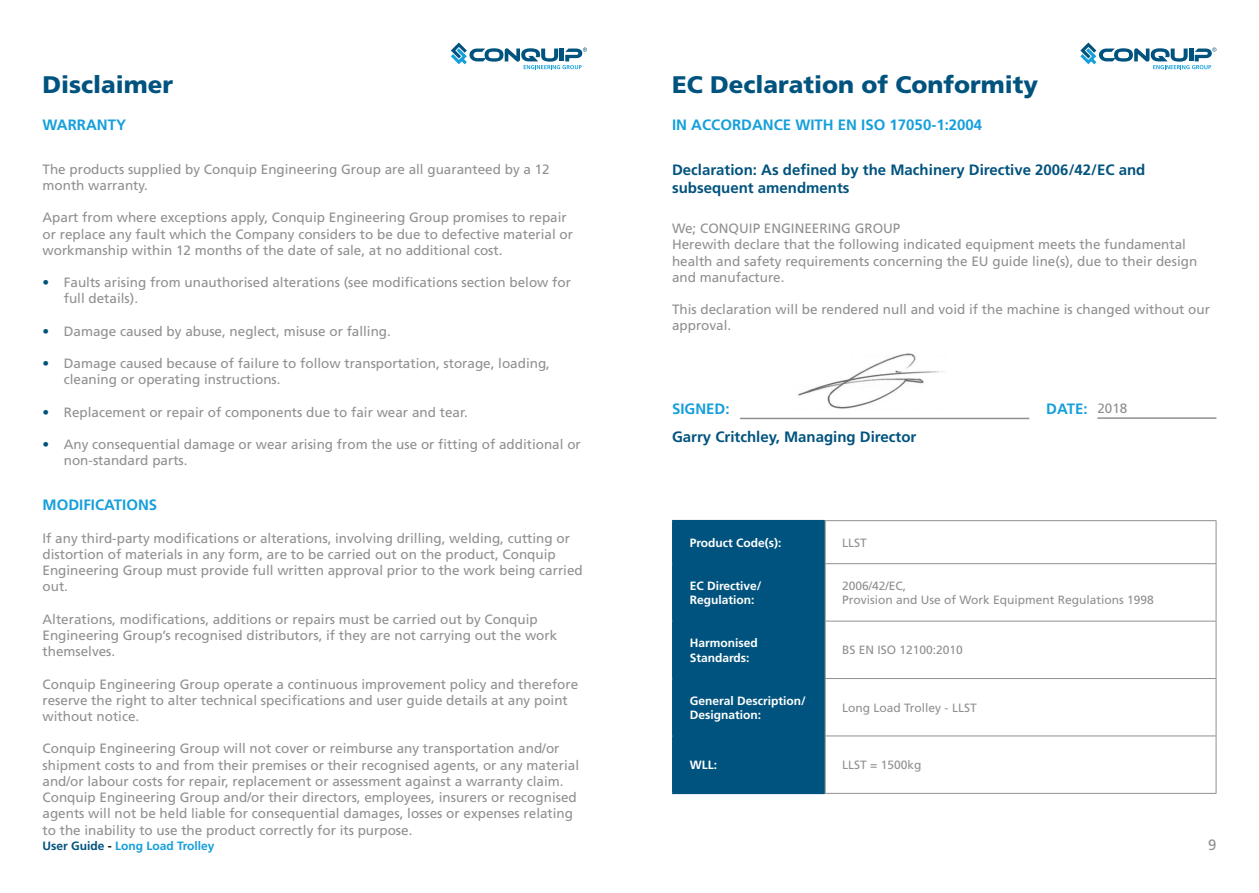
<style>
.page{position:relative;width:1259px;height:893px;background:#fff}
.page>*{position:absolute;margin:0;border:0;box-sizing:border-box;transform-origin:0 0}
.t1{font:900 24px "Frutiger LT Std";color:#00537e}
.t2{font:700 15px/18px "Frutiger LT Std";color:#00537e}
.t3{font:700 15px "Frutiger LT Std";color:#159fdb}
.t4{font:15px "Frutiger LT Std";color:#909090}
.t5{font:13.5px/16.2px "Frutiger LT Std";color:#909090}
.t6{font:12px/14.4px "Frutiger LT Std";color:#909090}
.t7{font:700 12px/14.4px "Frutiger LT Std";color:#fff}
.t8{font:700 12px "Frutiger LT Std";color:#159fdb}
.s1{color:#00537e}
.s2{font-weight:400;font-size:13.5px;color:#909090}
.s3{color:#000}
</style>
<div class="page">
<svg style="left:1080px;top:43px;width:136px;height:26px"></svg>
<svg style="left:451px;top:43px;width:136px;height:26px"></svg>
<div style="left:673px;top:521px;width:152px;height:272px;background:#00537e"></div>
<hr style="left:672px;top:520px;width:153px;height:1px;background:#00537e">
<hr style="left:672px;top:521px;width:1px;height:42px;background:#00537e">
<hr style="left:672px;top:563px;width:153px;height:1px;background:#00537e">
<hr style="left:672px;top:564px;width:1px;height:56px;background:#00537e">
<hr style="left:672px;top:620px;width:153px;height:2px;background:#00537e">
<hr style="left:672px;top:622px;width:1px;height:56px;background:#00537e">
<hr style="left:672px;top:678px;width:153px;height:1px;background:#00537e">
<hr style="left:672px;top:679px;width:1px;height:56px;background:#00537e">
<hr style="left:672px;top:735px;width:153px;height:2px;background:#00537e">
<hr style="left:672px;top:737px;width:1px;height:56px;background:#00537e">
<hr style="left:672px;top:793px;width:153px;height:1px;background:#00537e">
<hr style="left:825px;top:520px;width:391px;height:1px;background:#909090">
<hr style="left:825px;top:521px;width:1px;height:42px;background:#909090">
<hr style="left:1215px;top:521px;width:1px;height:42px;background:#909090">
<hr style="left:825px;top:563px;width:391px;height:1px;background:#909090">
<hr style="left:825px;top:564px;width:1px;height:57px;background:#909090">
<hr style="left:1215px;top:564px;width:1px;height:57px;background:#909090">
<hr style="left:825px;top:621px;width:391px;height:1px;background:#909090">
<hr style="left:825px;top:621px;width:1px;height:57px;background:#909090">
<hr style="left:1215px;top:621px;width:1px;height:57px;background:#909090">
<hr style="left:825px;top:678px;width:391px;height:1px;background:#909090">
<hr style="left:825px;top:679px;width:1px;height:57px;background:#909090">
<hr style="left:1215px;top:679px;width:1px;height:57px;background:#909090">
<hr style="left:825px;top:736px;width:391px;height:1px;background:#909090">
<hr style="left:825px;top:736px;width:1px;height:57px;background:#909090">
<hr style="left:1215px;top:736px;width:1px;height:57px;background:#909090">
<hr style="left:825px;top:793px;width:391px;height:1px;background:#909090">
<img style="left:798px;top:353px;width:147px;height:56px">
<hr style="left:740px;top:418px;width:289px;height:1px;background:#909090">
<hr style="left:1097px;top:417px;width:119px;height:2px;background:#909090">
<h1 class="t1" style="left:43px;top:71px;width:132px">Disclaimer</h1>
<p class="t3" style="left:43px;top:116px;width:85px">WARRANTY</p>
<h1 class="t1" style="left:672px;top:71px;width:368px">EC Declaration of Conformity</h1>
<p class="t3" style="left:672px;top:116px;width:312px">IN ACCORDANCE WITH EN ISO 17050-1:2004</p>
<p class="t2" style="left:672px;top:161px;width:475px">Declaration: As defined by the Machinery Directive 2006/42/EC and subsequent amendments</p>
<p class="t5" style="left:672px;top:220px;width:527px">We; CONQUIP ENGINEERING GROUP<br>Herewith declare that the following indicated equipment meets the fundamental health and safety requirements concerning the EU guide line(s), due to their design and manufacture.</p>
<p class="t5" style="left:672px;top:301px;width:539px">This declaration will be rendered null and void if the machine is changed without our approval.</p>
<p class="t5" style="left:43px;top:161px;width:509px">The products supplied by Conquip Engineering Group are all guaranteed by a 12 month warranty.</p>
<p class="t5" style="left:43px;top:210px;width:532px">Apart from where exceptions apply, Conquip Engineering Group promises to repair or replace any fault which the Company considers to be due to defective material or workmanship within 12 months of the date of sale, at no additional cost.</p>
<p class="t5" style="left:64px;top:275px;width:509px;text-indent:-21px"><span class="s1">•</span> Faults arising from unauthorised alterations (see modifications section below for full details).</p>
<p class="t5" style="left:43px;top:323px;width:350px"><span class="s1">•</span> Damage caused by abuse, neglect, misuse or falling.</p>
<p class="t5" style="left:64px;top:356px;width:488px;text-indent:-21px"><span class="s1">•</span> Damage caused because of failure to follow transportation, storage, loading, cleaning or operating instructions.</p>
<p class="t5" style="left:43px;top:404px;width:427px"><span class="s1">•</span> Replacement or repair of components due to fair wear and tear.</p>
<p class="t5" style="left:64px;top:437px;width:518px;text-indent:-21px"><span class="s1">•</span> Any consequential damage or wear arising from the use or fitting of additional or non-standard parts.</p>
<p class="t3" style="left:43px;top:496px;width:116px">MODIFICATIONS</p>
<p class="t5" style="left:43px;top:530px;width:542px">If any third-party modifications or alterations, involving drilling, welding, cutting or distortion of materials in any form, are to be carried out on the product, Conquip Engineering Group must provide full written approval prior to the work being carried out.</p>
<p class="t5" style="left:43px;top:611px;width:516px">Alterations, modifications, additions or repairs must be carried out by Conquip<br>Engineering Group’s recognised distributors, if they are not carrying out the work themselves.</p>
<p class="t5" style="left:43px;top:676px;width:537px">Conquip Engineering Group operate a continuous improvement policy and therefore reserve the right to alter technical specifications and user guide details at any point without notice.</p>
<p class="t5" style="left:43px;top:741px;width:538px">Conquip Engineering Group will not cover or reimburse any transportation and/or shipment costs to and from their premises or their recognised agents, or any material and/or labour costs for repair, replacement or assessment against a warranty claim.<br>Conquip Engineering Group and/or their directors, employees, insurers or recognised agents will not be held liable for consequential damages, losses or expenses relating to the inability to use the product correctly for its purpose.</p>
<p class="t3" style="left:672px;top:400px;width:59px">SIGNED:</p>
<p class="t3" style="left:1046px;top:400px;width:83px">DATE: <span class="s2">2018</span></p>
<p class="t2" style="left:672px;top:428px;width:246px">Garry Critchley, Managing Director</p>
<p class="t7" style="left:690px;top:535px;width:93px">Product Code(s):</p>
<p class="t6" style="left:842px;top:535px;width:26px">LLST</p>
<p class="t7" style="left:690px;top:578px;width:73px">EC Directive/<br>Regulation:</p>
<p class="t6" style="left:842px;top:578px;width:313px">2006/42/EC,<br>Provision and Use of Work Equipment Regulations 1998</p>
<p class="t7" style="left:690px;top:636px;width:70px">Harmonised<br>Standards:</p>
<p class="t6" style="left:842px;top:643px;width:122px">BS EN ISO 12100:2010</p>
<p class="t7" style="left:690px;top:693px;width:118px">General Description/<br>Designation:</p>
<p class="t6" style="left:842px;top:700px;width:136px">Long Load Trolley - LLST</p>
<p class="t7" style="left:690px;top:758px;width:29px">WLL:</p>
<p class="t6" style="left:842px;top:758px;width:81px">LLST = 1500kg</p>
<p class="t8" style="left:43px;top:839px;width:174px"><span class="s1">User Guide</span> <span class="s3">-</span> Long Load Trolley</p>
<p class="t4" style="left:1208px;top:836px;width:10px">9</p>
</div>
